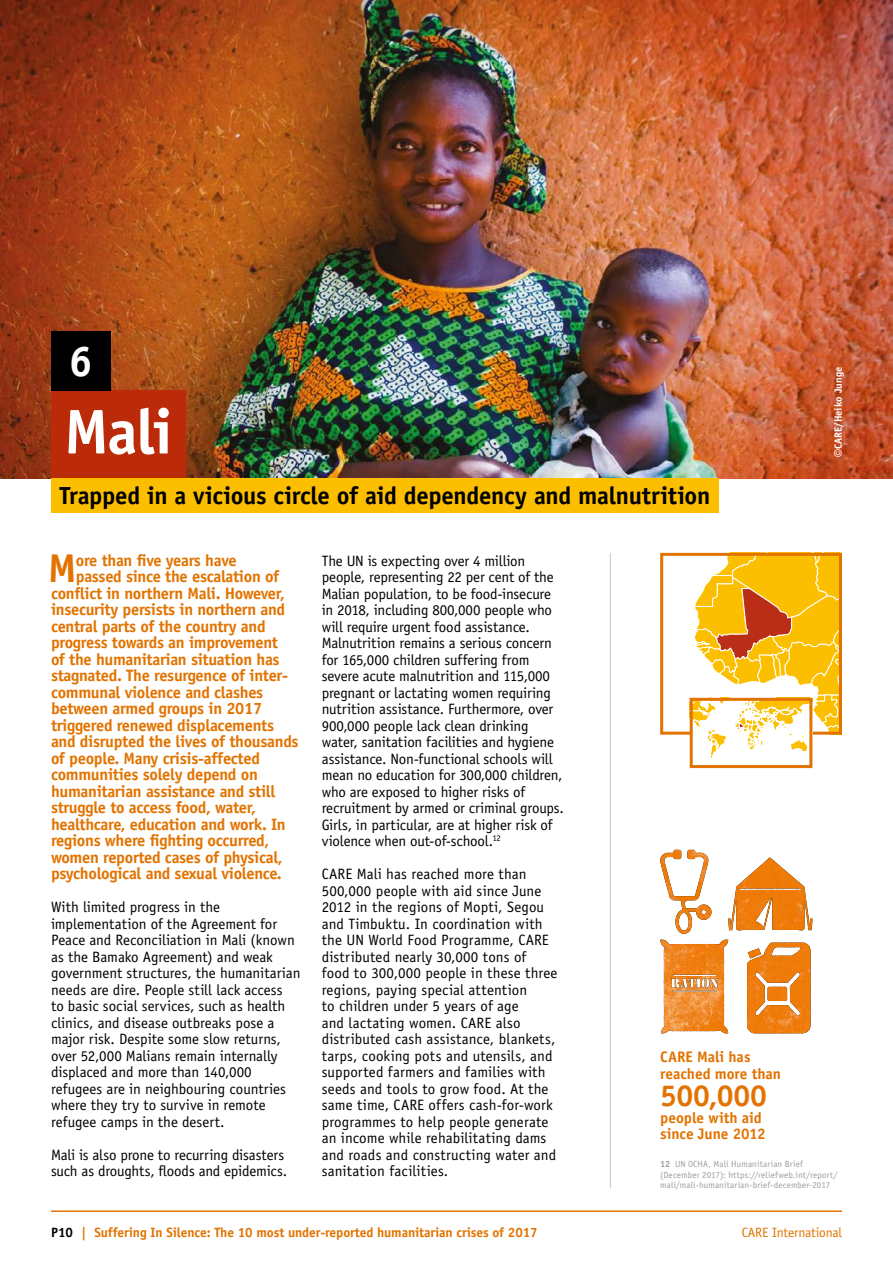
<style>
.page{position:relative;width:893px;height:1263px;background:#fff}
.page>*{position:absolute;margin:0;border:0;box-sizing:border-box;transform-origin:0 0}
.t1{font:700 63.3px "Officina Sans Std";color:#fff}
.t2{font:700 42.9px "Officina Sans Std";color:#fff}
.t3{font:700 40.35px "Officina Sans Std";color:#e27300}
.t4{font:700 30.3px "Officina Sans Std";letter-spacing:-.005em;color:#e27300}
.t5{font:700 24.75px "Officina Sans Std";letter-spacing:-.01em;color:#000}
.t6{font:700 16.5px "Officina Sans Std";letter-spacing:-.02em;color:#e27300}
.t7{font:700 15.3px/16.8px "Officina Sans Std";letter-spacing:-.005em;color:#e27300}
.t8{font:15px/16.5px "Officina Sans Std";letter-spacing:-.005em;color:#000}
.t9{font:700 13.5px "Officina Sans Std";letter-spacing:-.01em;color:#e27300}
.t10{font:13.5px "Officina Sans Std";letter-spacing:-.01em;color:#e27300}
.t11{font:700 10.5px "Officina Sans Std";color:#fff}
.t12{font:9px/10.5px "Officina Sans Std";letter-spacing:.015em;color:#9d9d9c}
.s1{font-family:"Arial";font-weight:400}
.s2{font-weight:700}
.s3{color:#000}
</style>
<div class="page">
<div style="left:660px;top:553px;width:182px;height:182px;border:3px solid #e27300"></div>
<img style="left:0;top:0;width:893px;height:478px">
<div style="left:51px;top:390px;width:135px;height:88px;background:#bb2b0a"></div>
<div style="left:51px;top:478px;width:668px;height:34px;background:#fcbf00"></div>
<div style="left:51px;top:331px;width:60px;height:59px;background:#000"></div>
<hr style="left:610px;top:553px;width:1px;height:635px;background:#c6c6c6">
<svg style="left:690px;top:553px;width:152px;height:208px"></svg>
<div style="left:690px;top:698px;width:122px;height:70px;border:3px solid #e27300"></div>
<svg style="left:660px;top:850px;width:152px;height:183px"></svg>
<img style="left:660px;top:850px;width:17px;height:28px">
<hr style="left:51px;top:1210px;width:791px;height:2px;background:#e27300">
<h2 class="t2" style="left:69px;top:335px;width:25px">6</h2>
<h1 class="t1" style="left:64px;top:392px;width:110px">Mali</h1>
<h3 class="t5" style="left:60px;top:480px;width:652px">Trapped in a vicious circle of aid dependency and malnutrition</h3>
<p class="t11" style="left:832px;top:457px;width:92px;rotate:-90deg"><span class="s1">©</span>CARE/Heiko Junge</p>
<h3 class="t3" style="left:48px;top:543px;width:30px">M</h3>
<p class="t6" style="left:76px;top:550px;width:162px">ore than five years have</p>
<p class="t6" style="left:76px;top:566px;width:205px">passed since the escalation of</p>
<p class="t6" style="left:51px;top:583px;width:235px">conflict in northern Mali. However,</p>
<p class="t6" style="left:51px;top:599px;width:236px">insecurity persists in northern and</p>
<p class="t6" style="left:51px;top:616px;width:216px">central parts of the country and</p>
<p class="t6" style="left:51px;top:632px;width:228px">progress towards an improvement</p>
<p class="t6" style="left:51px;top:649px;width:230px">of the humanitarian situation has</p>
<p class="t6" style="left:51px;top:665px;width:239px">stagnated. The resurgence of inter-</p>
<p class="t6" style="left:51px;top:682px;width:214px">communal violence and clashes</p>
<p class="t6" style="left:51px;top:698px;width:213px">between armed groups in 2017</p>
<p class="t6" style="left:51px;top:715px;width:224px">triggered renewed displacements</p>
<p class="t6" style="left:51px;top:731px;width:249px">and disrupted the lives of thousands</p>
<p class="t6" style="left:51px;top:748px;width:210px">of people. Many crisis-affected</p>
<p class="t6" style="left:51px;top:764px;width:208px">communities solely depend on</p>
<p class="t6" style="left:51px;top:781px;width:226px">humanitarian assistance and still</p>
<p class="t6" style="left:51px;top:797px;width:206px">struggle to access food, water,</p>
<p class="t6" style="left:51px;top:814px;width:236px">healthcare, education and work. In</p>
<p class="t6" style="left:51px;top:830px;width:220px">regions where fighting occurred,</p>
<p class="t6" style="left:51px;top:847px;width:233px">women reported cases of physical,</p>
<p class="t6" style="left:51px;top:863px;width:232px">psychological and sexual violence.</p>
<p class="t8" style="left:51px;top:899px;width:251px">With limited progress in the implementation of the Agreement for Peace and Reconciliation in Mali (known as the Bamako Agreement) and weak government structures, the humanitarian needs are dire. People still lack access<br>to basic social services, such as health clinics, and disease outbreaks pose a major risk. Despite some slow returns, over 52,000 Malians remain internally displaced and more than 140,000 refugees are in neighbouring countries where they try to survive in remote refugee camps in the desert.</p>
<p class="t8" style="left:51px;top:1146px;width:238px">Mali is also prone to recurring disasters such as droughts, floods and epidemics.</p>
<p class="t8" style="left:322px;top:552px;width:244px">The UN is expecting over 4 million people, representing 22 per cent of the Malian population, to be food-insecure in 2018, including 800,000 people who will require urgent food assistance.<br>Malnutrition remains a serious concern for 165,000 children suffering from severe acute malnutrition and 115,000 pregnant or lactating women requiring nutrition assistance. Furthermore, over 900,000 people lack clean drinking water, sanitation facilities and hygiene assistance. Non-functional schools will mean no education for 300,000 children, who are exposed to higher risks of recruitment by armed or criminal groups.<br>Girls, in particular, are at higher risk of violence when out-of-school.<sup>12</sup></p>
<p class="t8" style="left:322px;top:866px;width:237px">CARE Mali has reached more than 500,000 people with aid since June 2012 in the regions of Mopti, Segou and Timbuktu. In coordination with the UN World Food Programme, CARE distributed nearly 30,000 tons of food to 300,000 people in these three regions, paying special attention<br>to children under 5 years of age<br>and lactating women. CARE also distributed cash assistance, blankets, tarps, cooking pots and utensils, and supported farmers and families with seeds and tools to grow food. At the same time, CARE offers cash-for-work programmes to help people generate an income while rehabilitating dams and roads and constructing water and sanitation facilities.</p>
<p class="t7" style="left:660px;top:1048px;width:122px">CARE Mali has reached more than</p>
<h3 class="t4" style="left:660px;top:1076px;width:108px">500,000</h3>
<p class="t7" style="left:660px;top:1109px;width:107px">people with aid since June 2012</p>
<p class="t12" style="left:660px;top:1159px;width:179px"><span class="s2">12</span> UN OCHA, Mali Humanitarian Brief (December 2017): https://reliefweb.int/report/ mali/mali-humanitarian-brief-december-2017</p>
<p class="t9" style="left:51px;top:1223px;width:488px"><span class="s3">P10</span> | Suffering In Silence: The 10 most under-reported humanitarian crises of 2017</p>
<p class="t10" style="left:742px;top:1224px;width:102px">CARE International</p>
</div>
